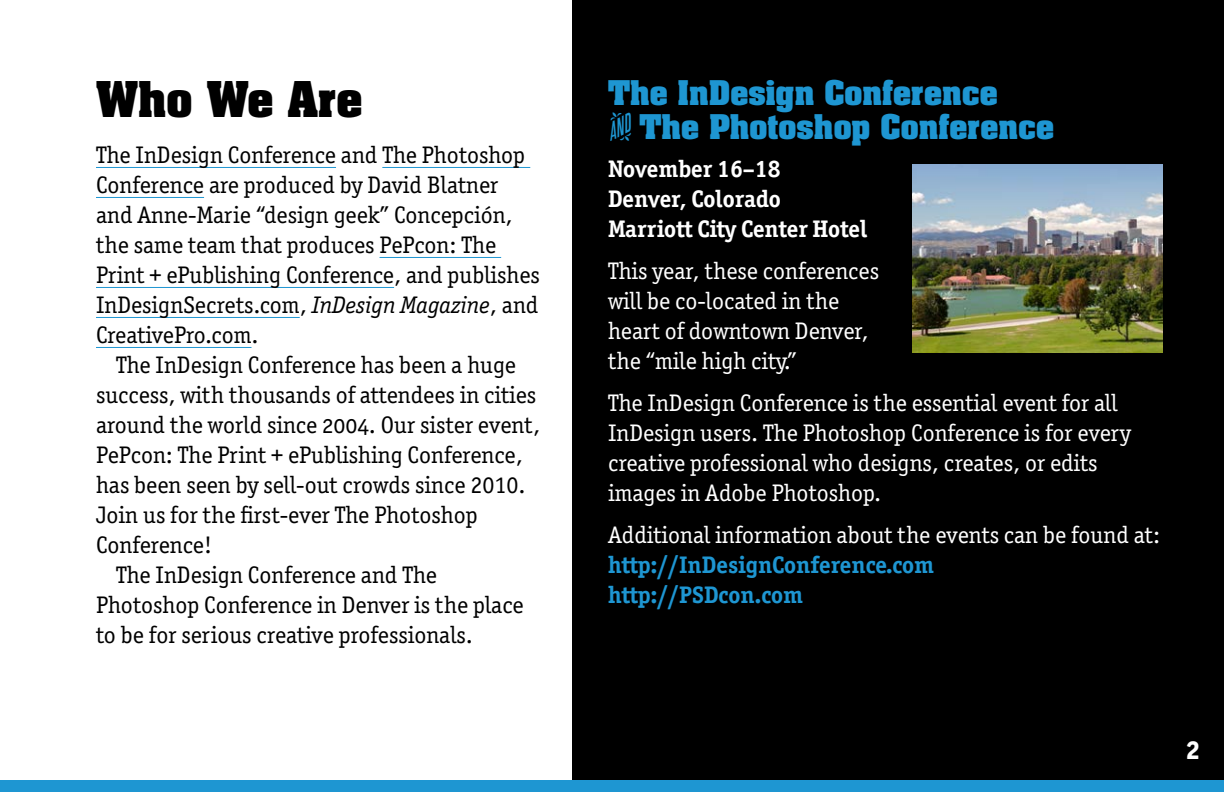
<style>
.page{position:relative;width:1224px;height:792px;background:#fff}
.page>*{position:absolute;margin:0;border:0;box-sizing:border-box;transform-origin:0 0}
.heading{font:700 42px "Aachen Std";color:#000}
.subhead{font:700 29px "Aachen Std";color:#1e96d2}
.t1{font:800 26px "Officina Sans ITC Pro";color:#fff}
.t2{font:24px/30px "Officina Serif ITC Pro";color:#000}
.t3{font:24px/30px "Officina Serif ITC Pro";color:#fff}
.t4{font:700 24px "Officina Serif ITC Pro";color:#fff}
.t5{font:700 24px "Officina Serif ITC Pro";color:#1e96d2}
.s1{font-style:italic}
.s2{font-family:"HWT Catchwords";font-weight:400;font-size:45px}
.s3{font-weight:700;color:#1e96d2}
</style>
<div class="page">
<div style="left:572px;top:0;width:652px;height:792px;background:#000"></div>
<hr style="left:96px;top:167px;width:240px;height:1px;background:#1e96d2">
<hr style="left:382px;top:167px;width:148px;height:1px;background:#1e96d2">
<hr style="left:96px;top:197px;width:108px;height:1px;background:#1e96d2">
<hr style="left:380px;top:257px;width:121px;height:1px;background:#1e96d2">
<hr style="left:96px;top:287px;width:298px;height:1px;background:#1e96d2">
<hr style="left:96px;top:317px;width:204px;height:1px;background:#1e96d2">
<hr style="left:96px;top:347px;width:156px;height:1px;background:#1e96d2">
<div style="left:0;top:780px;width:1224px;height:12px;background:#1e96d2"></div>
<img style="left:912px;top:164px;width:251px;height:188px">
<p class="heading" style="left:96px;top:69px;width:268px">Who We Are</p>
<p class="t2" style="left:96px;top:140px;width:445px">The InDesign Conference and The Photoshop Conference are produced by David Blatner and Anne-Marie “design geek” Concepción, the same team that produces PePcon: The Print + ePublishing Conference, and publishes InDesignSecrets.com, <span class="s1">InDesign Magazine</span>, and CreativePro.com.</p>
<p class="t2" style="left:96px;top:350px;width:446px;text-indent:20px">The InDesign Conference has been a huge success, with thousands of attendees in cities around the world since 2004. Our sister event, PePcon: The Print + ePublishing Conference, has been seen by sell-out crowds since 2010.<br>Join us for the first-ever The Photoshop Conference!</p>
<p class="t2" style="left:96px;top:560px;width:429px;text-indent:20px">The InDesign Conference and The<br>Photoshop Conference in Denver is the place to be for serious creative professionals.</p>
<p class="subhead" style="left:608px;top:72px;width:391px">The InDesign Conference</p>
<p class="subhead" style="left:608px;top:106px;width:448px"><span class="s2">d</span> The Photoshop Conference</p>
<p class="t4" style="left:608px;top:154px;width:174px">November 16–18</p>
<p class="t4" style="left:608px;top:184px;width:174px">Denver, Colorado</p>
<p class="t4" style="left:608px;top:214px;width:261px">Marriott City Center Hotel</p>
<p class="t3" style="left:608px;top:256px;width:273px">This year, these conferences will be co-located in the heart of downtown Denver, the “mile high city.”</p>
<p class="t3" style="left:608px;top:388px;width:524px">The InDesign Conference is the essential event for all InDesign users. The Photoshop Conference is for every creative professional who designs, creates, or edits images in Adobe Photoshop.</p>
<p class="t3" style="left:608px;top:520px;width:554px">Additional information about the events can be found at: <span class="s3">http://InDesignConference.com</span></p>
<p class="t5" style="left:608px;top:580px;width:197px">http://PSDcon.com</p>
<p class="t1" style="left:1186px;top:733px;width:15px">2</p>
</div>
